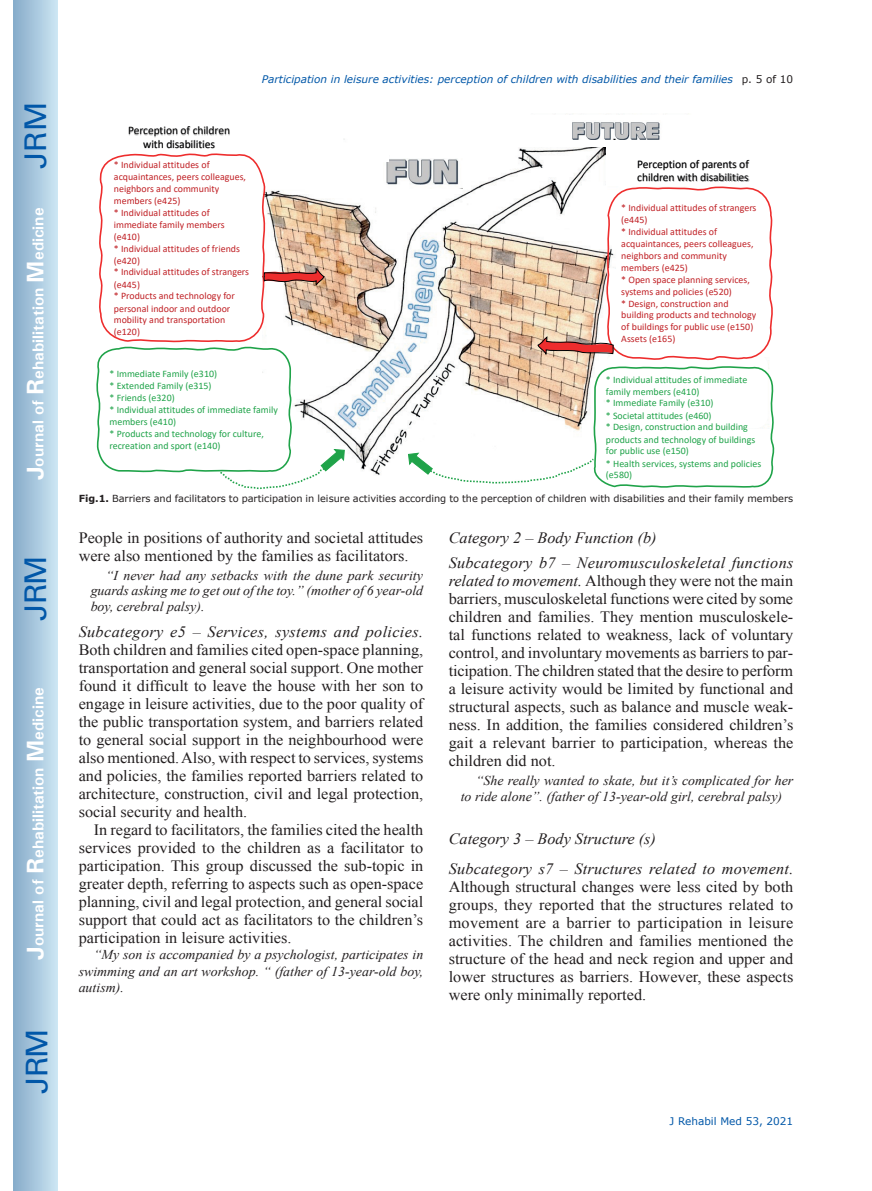
<style>
.page{position:relative;width:872px;height:1191px;background:#fff}
.page>*{position:absolute;margin:0;border:0;box-sizing:border-box;transform-origin:0 0}
.t1{font:30px "Univers";letter-spacing:-.03em;color:#0157a8}
.t2{font:15.75px/18px "Times New Roman";color:#231f20;text-align:justify}
.t3{font:italic 15.75px/25.5px "Times New Roman";letter-spacing:.015em;color:#231f20}
.t4{font:700 15.75px "Univers";color:#fff}
.t5{font:italic 13.5px/15.8px "Times New Roman";color:#231f20;text-align:justify}
.t6{font:11.55px/13.4px "Calibri";letter-spacing:-.005em;color:#000001;text-align:center}
.t7{font:italic 10.5px "Verdana";color:#0157a8}
.t8{font:10.5px "Verdana";color:#0157a8}
.t9{font:9.9px/11.9px "Calibri";letter-spacing:.005em;color:#c02025}
.t10{font:9.9px/12px "Calibri";letter-spacing:.005em;color:#1fa349}
.t11{font:9.75px "Verdana";color:#231f20}
.s1{font-size:24px}
.s2{font-style:normal;color:#231f20}
.s3{font-weight:700}
.s4{font-style:italic}
</style>
<div class="page">
<div style="left:14px;top:0;width:43px;height:1191px;background:linear-gradient(to right,#88acca,#cbe5f2)"></div>
<img style="left:343px;top:114px;width:263px;height:361px">
<img style="left:128px;top:126px;width:102px;height:10px">
<img style="left:136px;top:133px;width:90px;height:16px">
<img style="left:637px;top:159px;width:113px;height:7px">
<img style="left:637px;top:166px;width:113px;height:16px">
<img style="left:383px;top:155px;width:79px;height:33px">
<div style="left:527px;top:115px;width:170px;height:31px;background:#fff"></div>
<img style="left:572px;top:122px;width:88px;height:18px">
<svg style="left:96px;top:150px;width:255px;height:339px"></svg>
<svg style="left:402px;top:183px;width:373px;height:305px"></svg>
<div style="left:380px;top:151px;width:9px;height:10px;background:#fff"></div>
<h1 class="t1" style="left:18px;top:169px;width:68px;rotate:-90deg">JRM</h1>
<p class="t4" style="left:28px;top:480px;width:274px;rotate:-90deg"><span class="s1">J</span>ournal of <span class="s1">R</span>ehabilitation <span class="s1">M</span>edicine</p>
<h1 class="t1" style="left:18px;top:620px;width:67px;rotate:-90deg">JRM</h1>
<p class="t4" style="left:28px;top:959px;width:274px;rotate:-90deg"><span class="s1">J</span>ournal of <span class="s1">R</span>ehabilitation <span class="s1">M</span>edicine</p>
<h1 class="t1" style="left:19px;top:1093px;width:67px;rotate:-90deg">JRM</h1>
<p class="t6" style="left:128px;top:123px;width:103px">Perception of children with disabilities</p>
<p class="t7" style="left:262px;top:72px;width:533px">Participation in leisure activities: perception of children with disabilities and their families <span class="s2">p. 5 of 10</span></p>
<p class="t9" style="left:114px;top:158px;width:134px">* Individual attitudes of acquaintances, peers colleagues, neighbors and community</p>
<p class="t9" style="left:114px;top:195px;width:97px">members (e425)<br>* Individual attitudes of</p>
<p class="t9" style="left:114px;top:219px;width:112px">immediate family members (e410)</p>
<p class="t9" style="left:114px;top:243px;width:137px">* Individual attitudes of friends (e420)<br>* Individual attitudes of strangers</p>
<p class="t9" style="left:114px;top:278px;width:122px">(e445)<br>* Products and technology for</p>
<p class="t9" style="left:114px;top:302px;width:118px">personal indoor and outdoor mobility and transportation (e120)</p>
<p class="t10" style="left:109px;top:367px;width:170px">* Immediate Family (e310)<br>* Extended Family (e315)<br>* Friends (e320)<br>* Individual attitudes of immediate family members (e410)</p>
<p class="t10" style="left:109px;top:428px;width:156px;line-height:11.6px">* Products and technology for culture, recreation and sport (e140)</p>
<p class="t6" style="left:637px;top:157px;width:113px;text-align:left">Perception of parents of children with disabilities</p>
<p class="t9" style="left:621px;top:201px;width:137px;line-height:12.5px">* Individual attitudes of strangers (e445)</p>
<p class="t9" style="left:621px;top:225px;width:134px;line-height:12.5px">* Individual attitudes of acquaintances, peers colleagues,</p>
<p class="t9" style="left:621px;top:249px;width:136px">neighbors and community members (e425)<br>* Open space planning services, systems and policies (e520)<br>* Design, construction and building products and technology of buildings for public use (e150)<br>Assets (e165)</p>
<p class="t10" style="left:606px;top:373px;width:151px">* Individual attitudes of immediate family members (e410)<br>* Immediate Family (e310)<br>* Societal attitudes (e460)<br>* Design, construction and building products and technology of buildings for public use (e150)</p>
<p class="t10" style="left:606px;top:457px;width:157px;line-height:11.6px">* Health services, systems and policies (e580)</p>
<p class="t11" style="left:79px;top:492px;width:716px"><span class="s3">Fig.1.</span> Barriers and facilitators to participation in leisure activities according to the perception of children with disabilities and their family members</p>
<p class="t2" style="left:79px;top:528px;width:346px">People in positions of authority and societal attitudes were also mentioned by the families as facilitators.</p>
<p class="t5" style="left:91px;top:567px;width:334px;text-indent:15px">“I never had any setbacks with the dune park security guards asking me to get out of the toy.” (mother of 6 year-old boy, cerebral palsy).</p>
<p class="t3" style="left:79px;top:618px;width:346px">Subcategory e5 – Services, systems and policies.</p>
<p class="t2" style="left:79px;top:640px;width:346px">Both children and families cited open-space planning, transportation and general social support. One mother found it difficult to leave the house with her son to engage in leisure activities, due to the poor quality of the public transportation system, and barriers related to general social support in the neighbourhood were also mentioned. Also, with respect to services, systems and policies, the families reported barriers related to architecture, construction, civil and legal protection, social security and health.</p>
<p class="t2" style="left:79px;top:820px;width:346px;text-indent:15px">In regard to facilitators, the families cited the health services provided to the children as a facilitator to participation. This group discussed the sub-topic in greater depth, referring to aspects such as open-space planning, civil and legal protection, and general social support that could act as facilitators to the children’s participation in leisure activities.</p>
<p class="t5" style="left:79px;top:946px;width:346px;line-height:16.5px;text-indent:15px">“My son is accompanied by a psychologist, participates in swimming and an art workshop. “ (father of 13-year-old boy, autism).</p>
<p class="t3" style="left:449px;top:524px;width:346px">Category 2 – Body Function (b)<br>Subcategory b7 – Neuromusculoskeletal functions</p>
<p class="t2" style="left:449px;top:572px;width:346px"><span class="s4">related to movement.</span> Although they were not the main barriers, musculoskeletal functions were cited by some children and families. They mention musculoskele&shy;tal functions related to weakness, lack of voluntary control, and involuntary movements as barriers to par&shy;ticipation. The children stated that the desire to perform a leisure activity would be limited by functional and structural aspects, such as balance and muscle weak&shy;ness. In addition, the families considered children’s gait a relevant barrier to participation, whereas the children did not.</p>
<p class="t5" style="left:461px;top:772px;width:334px;text-indent:15px">“She really wanted to skate, but it’s complicated for her to ride alone”. (father of 13-year-old girl, cerebral palsy)</p>
<p class="t3" style="left:449px;top:823px;width:346px;line-height:30px">Category 3 – Body Structure (s)<br>Subcategory s7 – Structures related to movement.</p>
<p class="t2" style="left:449px;top:877px;width:346px">Although structural changes were less cited by both groups, they reported that the structures related to movement are a barrier to participation in leisure activities. The children and families mentioned the structure of the head and neck region and upper and lower structures as barriers. However, these aspects were only minimally reported.</p>
<p class="t8" style="left:669px;top:1114px;width:125px">J Rehabil Med 53, 2021</p>
</div>
